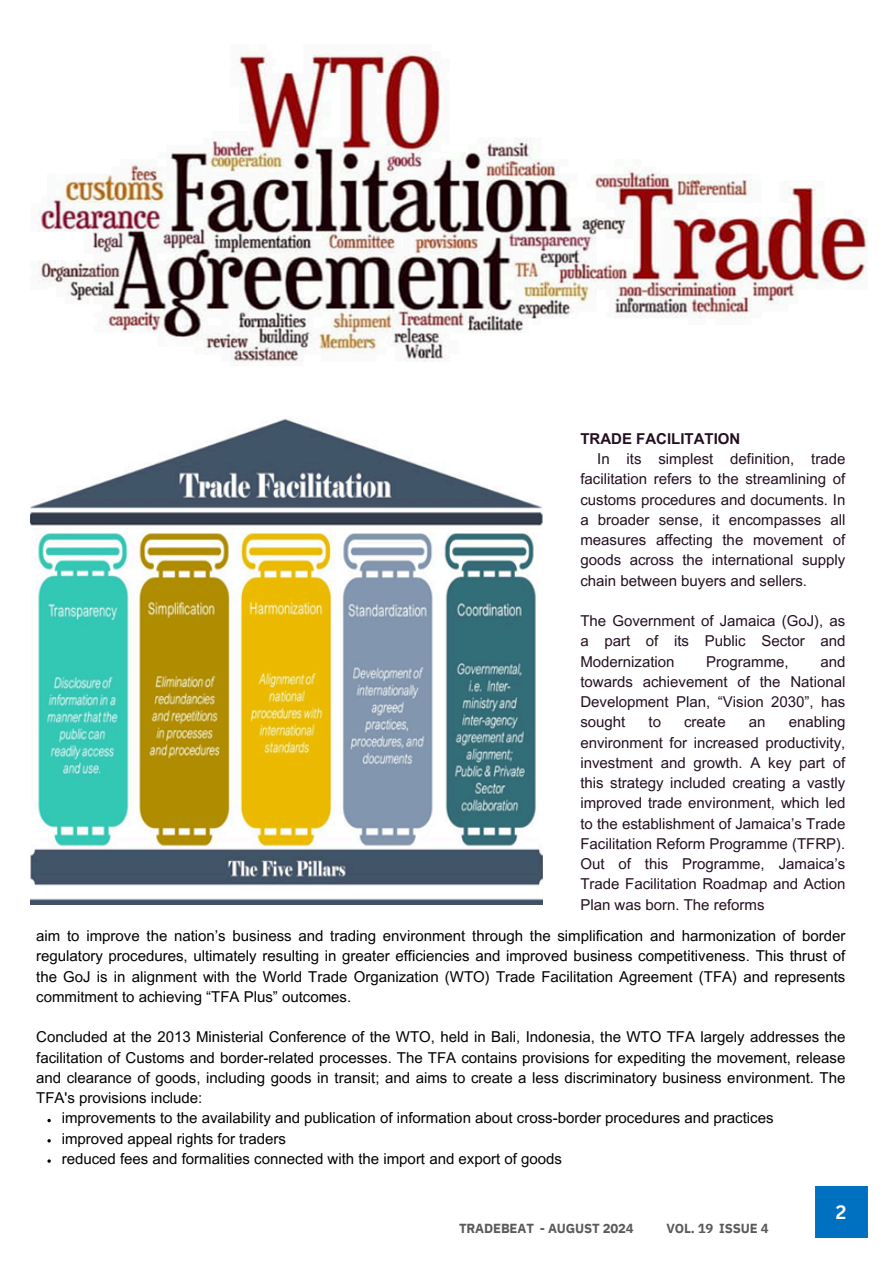
<style>
.page{position:relative;width:893px;height:1263px;background:#fff}
.page>*{position:absolute;margin:0;border:0;box-sizing:border-box;transform-origin:0 0}
.t1{font:700 18.98px "Canva Sans";color:#fff}
.t2{font:15px/20.2px "Arial MT Pro";color:#000;text-align:justify}
.t3{font:15px/20.2px "Arial MT Pro";color:#240f20;text-align:justify}
.t4{font:700 15px "Arial MT Pro";color:#240f20}
.t5{font:700 13.12px "IBM Plex Sans";letter-spacing:-.01em;color:#5a5a5a}
</style>
<div class="page">
<img style="left:38px;top:51px;width:829px;height:311px">
<img style="left:30px;top:418px;width:512px;height:487px">
<svg style="left:47px;top:1119px;width:4px;height:3px"></svg>
<svg style="left:47px;top:1139px;width:4px;height:3px"></svg>
<svg style="left:47px;top:1159px;width:4px;height:4px"></svg>
<div style="left:815px;top:1187px;width:52px;height:50px;background:#0070c0"></div>
<h1 class="t4" style="left:580px;top:433px;width:161px">TRADE FACILITATION</h1>
<h1 class="t3" style="left:597px;top:450px;width:250px">In its simplest definition, trade</h1>
<h1 class="t3" style="left:580px;top:471px;width:266px">facilitation refers to the streamlining of</h1>
<h1 class="t3" style="left:580px;top:491px;width:266px">customs procedures and documents. In</h1>
<h1 class="t3" style="left:580px;top:511px;width:266px">a broader sense, it encompasses all</h1>
<h1 class="t3" style="left:580px;top:531px;width:266px">measures affecting the movement of</h1>
<h1 class="t3" style="left:580px;top:552px;width:266px">goods across the international supply</h1>
<h1 class="t3" style="left:580px;top:572px;width:228px">chain between buyers and sellers.</h1>
<h1 class="t3" style="left:580px;top:612px;width:266px">The Government of Jamaica (GoJ), as a part of its Public Sector and Modernization</h1>
<h1 class="t3" style="left:580px;top:653px;width:266px;text-indent:240px">and towards achievement of the National Development Plan, “Vision 2030”, has sought</h1>
<h1 class="t3" style="left:706px;top:653px;width:84px">Programme,</h1>
<h1 class="t3" style="left:580px;top:714px;width:267px;text-indent:208px">enabling environment for increased productivity, investment and growth. A key part of this strategy included creating a vastly improved trade environment, which led to the establishment of Jamaica’s Trade Facilitation Reform Programme (TFRP).<br>Out of this Programme, Jamaica’s Trade Facilitation Roadmap and Action Plan was born. The reforms</h1>
<h1 class="t2" style="left:36px;top:927px;width:810px">aim to improve the nation’s business and trading environment through the simplification and harmonization of border regulatory procedures, ultimately resulting in greater efficiencies and improved business competitiveness. This thrust of the GoJ is in alignment with the World Trade Organization (WTO) Trade Facilitation Agreement (TFA) and represents commitment to achieving “TFA Plus” outcomes.</h1>
<h1 class="t2" style="left:36px;top:1029px;width:810px">Concluded at the 2013 Ministerial Conference of the WTO, held in Bali, Indonesia, the WTO TFA largely addresses the facilitation of Customs and border-related processes. The TFA contains provisions for expediting the movement, release and clearance of goods, including goods in transit; and aims to create a less discriminatory business environment. The TFA's provisions include:</h1>
<p class="t2" style="left:62px;top:1110px;width:713px">improvements to the availability and publication of information about cross-border procedures and practices</p>
<p class="t2" style="left:62px;top:1130px;width:226px">improved appeal rights for traders</p>
<p class="t2" style="left:62px;top:1150px;width:502px">reduced fees and formalities connected with the import and export of goods</p>
<h1 class="t3" style="left:648px;top:714px;width:14px">to</h1>
<h1 class="t3" style="left:684px;top:714px;width:43px">create</h1>
<h1 class="t3" style="left:749px;top:714px;width:18px">an</h1>
<p class="t5" style="left:459px;top:1220px;width:176px">TRADEBEAT - AUGUST 2024</p>
<p class="t5" style="left:666px;top:1220px;width:104px">VOL. 19 ISSUE 4</p>
<p class="t1" style="left:836px;top:1198px;width:12px">2</p>
</div>
